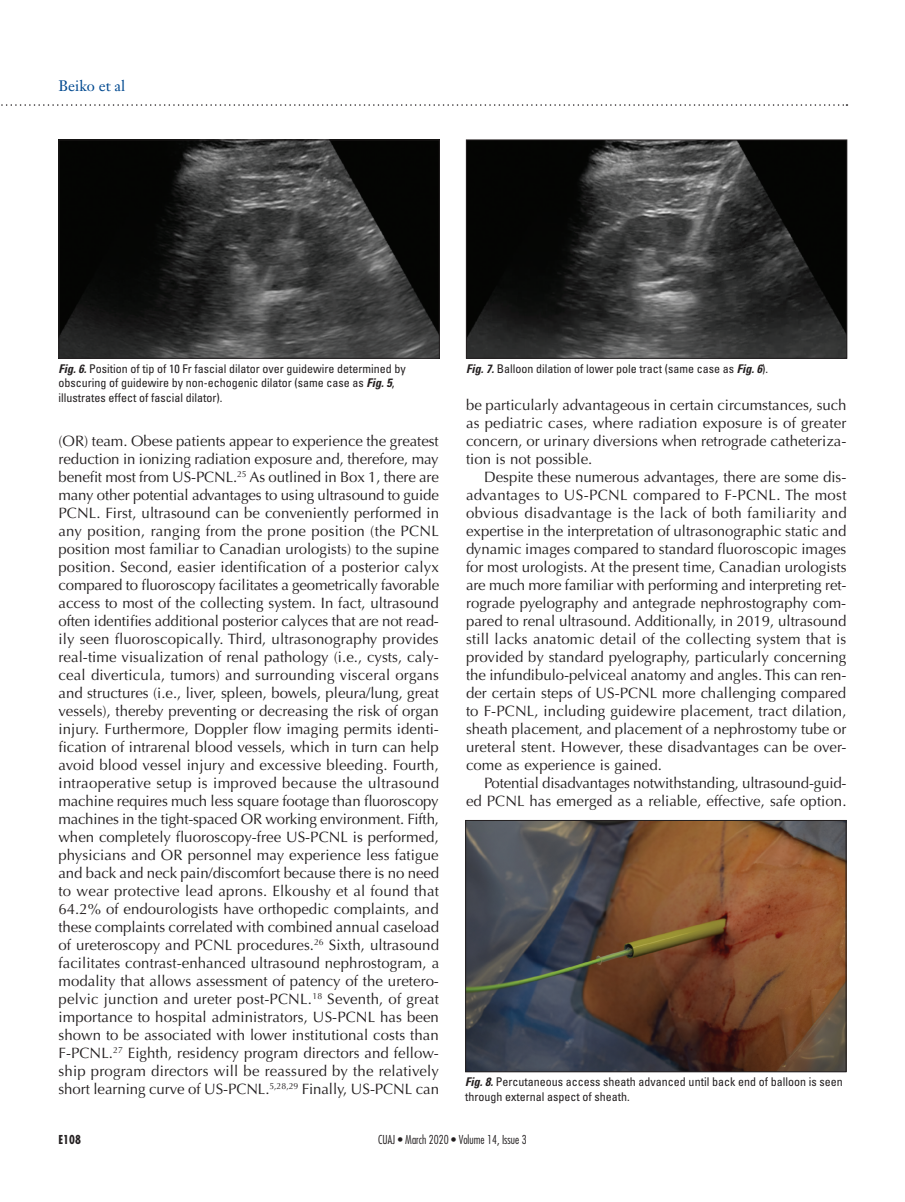
<style>
.page{position:relative;width:905px;height:1202px;background:#fff}
.page>*{position:absolute;margin:0;border:0;box-sizing:border-box;transform-origin:0 0}
.t1{font:15px/18px "Optima";color:#231f20;text-align:justify}
.t2{font:15px "Janson Text";color:#014990}
.t3{font:condensed 12px/14.4px "Univers";color:#231f20}
.t4{font:300 condensed 12px "Futura";color:#231f20}
.t5{font:700 condensed 12px "Futura";color:#231f20}
.s1{font-weight:700;font-style:italic}
</style>
<div class="page">
<svg style="left:1px;top:104px;width:846px;height:2px"></svg>
<img style="left:60px;top:142px;width:378px;height:214px">
<div style="left:58px;top:140px;width:382px;height:218px;border:1px solid #231f20"></div>
<img style="left:468px;top:142px;width:377px;height:214px">
<div style="left:466px;top:140px;width:381px;height:218px;border:1px solid #231f20"></div>
<img style="left:467px;top:822px;width:377px;height:248px">
<div style="left:465px;top:820px;width:381px;height:252px;border:1px solid #231f20"></div>
<p class="t2" style="left:58px;top:76px;width:68px">Beiko et al</p>
<p class="t3" style="left:58px;top:361px;width:349px"><span class="s1">Fig. 6.</span> Position of tip of 10 Fr fascial dilator over guidewire determined by obscuring of guidewire by non-echogenic dilator (same case as <span class="s1">Fig. 5</span>, illustrates effect of fascial dilator).</p>
<p class="t3" style="left:466px;top:361px;width:303px"><span class="s1">Fig. 7.</span> Balloon dilation of lower pole tract (same case as <span class="s1">Fig. 6</span>).</p>
<p class="t1" style="left:466px;top:396px;width:382px">be particularly advantageous in certain circumstances, such as pediatric cases, where radiation exposure is of greater concern, or urinary diversions when retrograde catheteriza&shy;tion is not possible.</p>
<p class="t1" style="left:466px;top:468px;width:382px;text-indent:18px">Despite these numerous advantages, there are some dis&shy;advantages to US-PCNL compared to F-PCNL. The most obvious disadvantage is the lack of both familiarity and expertise in the interpretation of ultrasonographic static and dynamic images compared to standard fluoroscopic images for most urologists. At the present time, Canadian urologists are much more familiar with performing and interpreting ret&shy;rograde pyelography and antegrade nephrostography com&shy;pared to renal ultrasound. Additionally, in 2019, ultrasound still lacks anatomic detail of the collecting system that is provided by standard pyelography, particularly concerning the infundibulo-pelviceal anatomy and angles. This can ren&shy;der certain steps of US-PCNL more challenging compared to F-PCNL, including guidewire placement, tract dilation, sheath placement, and placement of a nephrostomy tube or ureteral stent. However, these disadvantages can be over&shy;come as experience is gained.</p>
<p class="t1" style="left:466px;top:774px;width:382px;text-align:right">Potential disadvantages notwithstanding, ultrasound-guid&shy;ed PCNL has emerged as a reliable, effective, safe option.</p>
<p class="t1" style="left:58px;top:432px;width:382px">(OR) team. Obese patients appear to experience the greatest reduction in ionizing radiation exposure and, therefore, may benefit most from US-PCNL.<sup>25</sup> As outlined in Box 1, there are many other potential advantages to using ultrasound to guide PCNL. First, ultrasound can be conveniently performed in any position, ranging from the prone position (the PCNL position most familiar to Canadian urologists) to the supine position. Second, easier identification of a posterior calyx compared to fluoroscopy facilitates a geometrically favorable access to most of the collecting system. In fact, ultrasound often identifies additional posterior calyces that are not read&shy;ily seen fluoroscopically. Third, ultrasonography provides real-time visualization of renal pathology (i.e., cysts, caly&shy;ceal diverticula, tumors) and surrounding visceral organs and structures (i.e., liver, spleen, bowels, pleura/lung, great vessels), thereby preventing or decreasing the risk of organ injury. Furthermore, Doppler flow imaging permits identi&shy;fication of intrarenal blood vessels, which in turn can help avoid blood vessel injury and excessive bleeding. Fourth, intraoperative setup is improved because the ultrasound machine requires much less square footage than fluoroscopy machines in the tight-spaced OR working environment. Fifth, when completely fluoroscopy-free US-PCNL is performed, physicians and OR personnel may experience less fatigue and back and neck pain/discomfort because there is no need to wear protective lead aprons. Elkoushy et al found that 64.2% of endourologists have orthopedic complaints, and these complaints correlated with combined annual caseload of ureteroscopy and PCNL procedures.<sup>26</sup> Sixth, ultrasound facilitates contrast-enhanced ultrasound nephrostogram, a modality that allows assessment of patency of the uretero&shy;pelvic junction and ureter post-PCNL.<sup>18</sup> Seventh, of great importance to hospital administrators, US-PCNL has been shown to be associated with lower institutional costs than F-PCNL.<sup>27</sup> Eighth, residency program directors and fellow&shy;ship program directors will be reassured by the relatively short learning curve of US-PCNL.<sup>5,28,29</sup> Finally, US-PCNL can</p>
<p class="t3" style="left:465px;top:1074px;width:379px"><span class="s1">Fig. 8.</span> Percutaneous access sheath advanced until back end of balloon is seen through external aspect of sheath.</p>
<p class="t5" style="left:59px;top:1131px;width:24px">E108</p>
<p class="t4" style="left:378px;top:1132px;width:150px">CUAJ • March 2020 • Volume 14, Issue 3</p>
</div>
